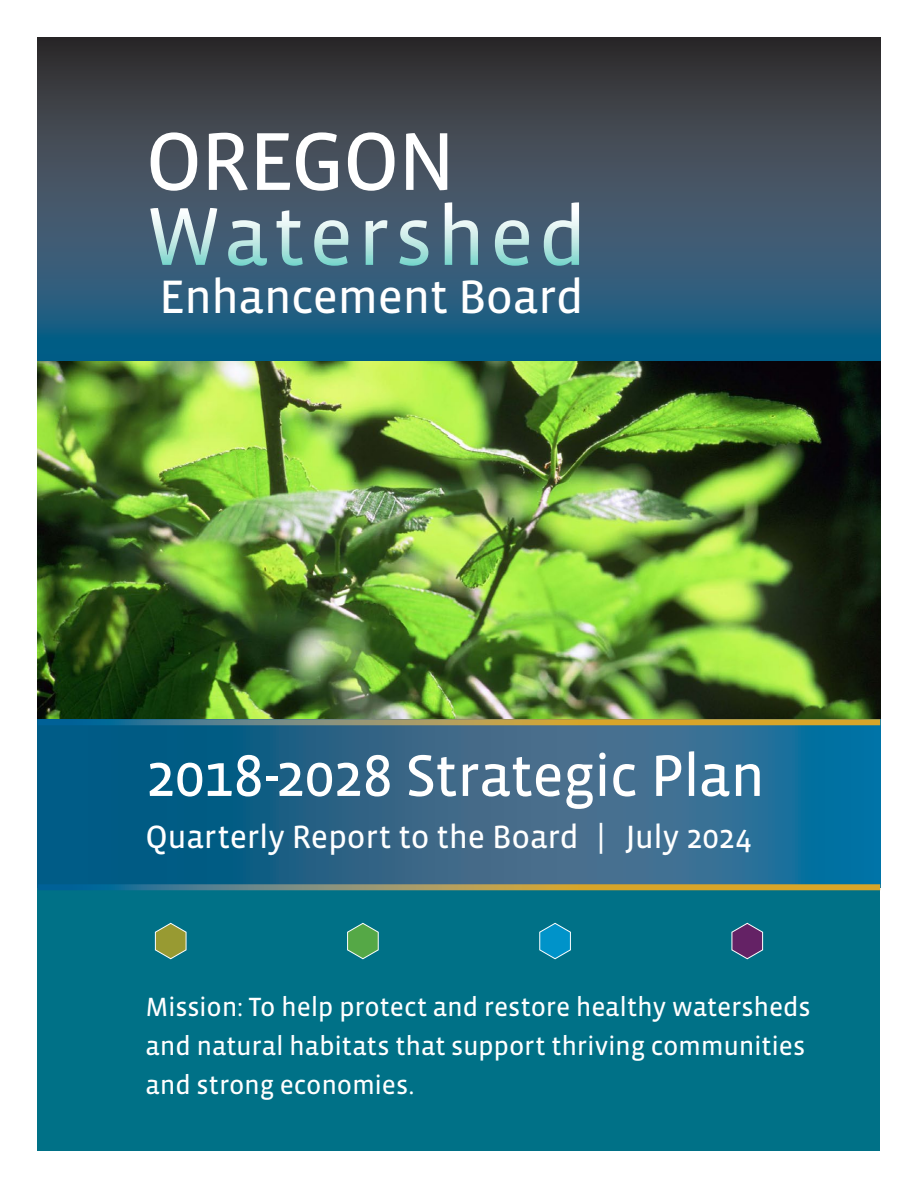
<style>
.page{position:relative;width:918px;height:1188px;background:#fff}
.page>*{position:absolute;margin:0;border:0;box-sizing:border-box;transform-origin:0 0}
.priority_name{font:84px "Vista Sans OTCE";letter-spacing:.04em;color:#fff}
.priority_name-2{font:60px "Vista Sans OTCE";letter-spacing:-.015em;color:#fff}
.priority_name-3{font:48px "Vista Sans OTCE";letter-spacing:-.01em;color:#fff}
.priority_name-4{font:33px "Vista Sans OTCE";letter-spacing:-.005em;color:#fff}
.priority_name-5{font:27px/39px "Vista Sans OTCE";letter-spacing:-.01em;color:#fff}
</style>
<div class="page">
<img style="left:38px;top:361px;width:842px;height:358px">
<div style="left:38px;top:741px;width:842px;height:409px;background:#007187"></div>
<svg style="left:38px;top:38px;width:842px;height:323px;background:#344f62"></svg>
<svg style="left:539px;top:923px;width:32px;height:37px"></svg>
<svg style="left:731px;top:923px;width:33px;height:37px"></svg>
<svg style="left:347px;top:923px;width:32px;height:37px"></svg>
<svg style="left:155px;top:923px;width:32px;height:37px"></svg>
<svg style="left:38px;top:725px;width:842px;height:159px;background:#24678c"></svg>
<svg style="left:38px;top:719px;width:842px;height:6px;background:#93915d"></svg>
<svg style="left:38px;top:884px;width:842px;height:6px;background:#93915d"></svg>
<p class="priority_name" style="left:146px;top:114px;width:312px">OREGON</p>
<p class="priority_name" style="left:146px;top:189px;width:443px">Watershed</p>
<p class="priority_name-3" style="left:159px;top:269px;width:426px">Enhancement Board</p>
<p class="priority_name-2" style="left:146px;top:741px;width:621px">2018-2028 Strategic Plan</p>
<p class="priority_name-4" style="left:146px;top:818px;width:608px">Quarterly Report to the Board | July 2024</p>
<p class="priority_name-5" style="left:146px;top:987px;width:667px">Mission: To help protect and restore healthy watersheds and natural habitats that support thriving communities and strong economies.</p>
</div>
